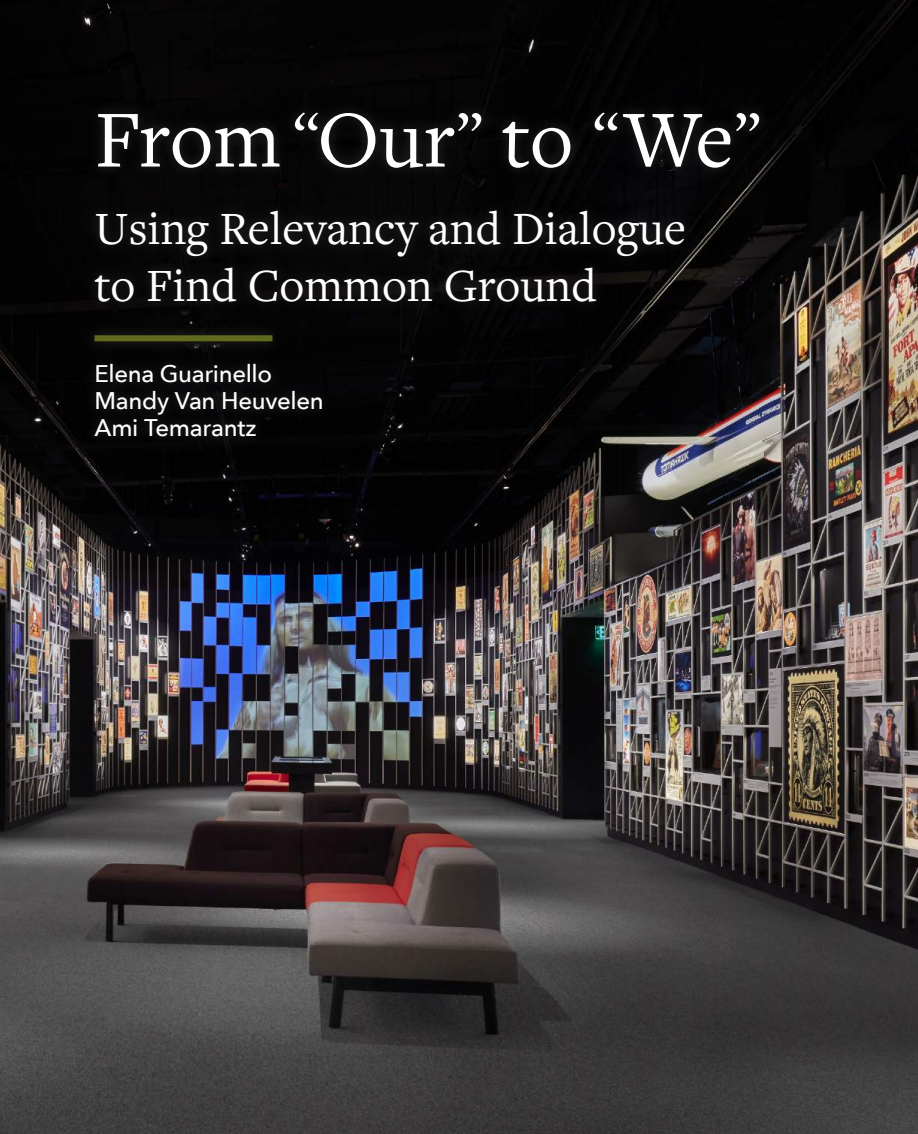
<style>
.page{position:relative;width:918px;height:1134px;background:#fff}
.page>*{position:absolute;margin:0;border:0;box-sizing:border-box;transform-origin:0 0}
.t1{font:84px "Freight Text Pro";color:#fff}
.t2{font:48px/57px "Freight Text Pro";color:#fff}
.t3{font:500 24px/27px "Avenir Next";letter-spacing:-.015em;color:#fff}
.s1{font-size:63px}
</style>
<div class="page">
<img style="left:2px;top:2px;width:914px;height:1130px">
<svg style="left:80px;top:98px;width:694px;height:353px;background:#0e0d0e"></svg>
<div style="left:85px;top:104px;width:684px;height:341px;background:#231f20;opacity:.85"></div>
<div style="left:94px;top:335px;width:178px;height:6px;background:#5f6a1f"></div>
<h1 class="t1" style="left:94px;top:84px;width:668px">From <span class="s1">“</span>Our<span class="s1">”</span> to <span class="s1">“</span>We<span class="s1">”</span></h1>
<p class="t2" style="left:94px;top:198px;width:593px">Using Relevancy and Dialogue to Find Common Ground</p>
<p class="t3" style="left:94px;top:359px;width:231px">Elena Guarinello<br>Mandy Van Heuvelen<br>Ami Temarantz</p>
</div>
